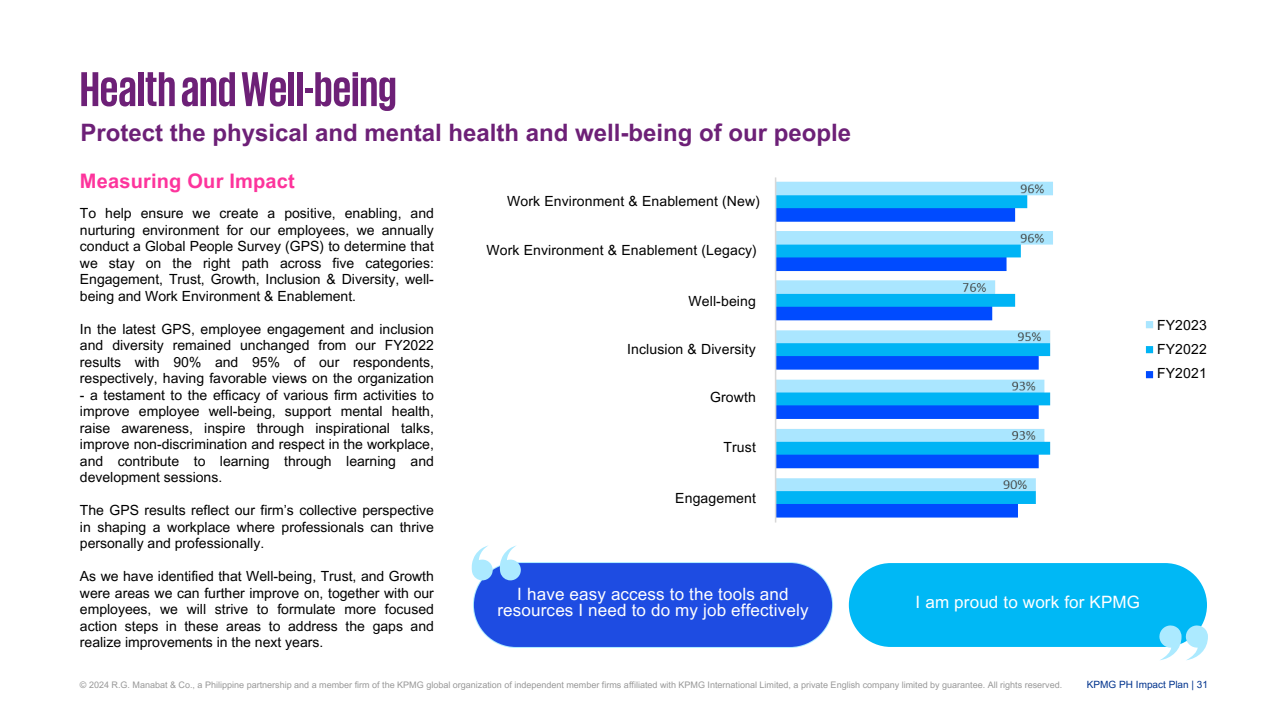
<style>
.page{position:relative;width:1280px;height:720px;background:#fff}
.page>*{position:absolute;margin:0;border:0;box-sizing:border-box;transform-origin:0 0}
.t1{font:700 50px "KPMG";color:#6d2077}
.t2{font:700 24px "Arial MT Pro";color:#6d2077}
.t3{font:700 20px "Arial MT Pro";letter-spacing:.01em;color:#fd349c}
.t4{font:17px/16.5px "Arial MT Pro";letter-spacing:.01em;color:#fff;text-align:center}
.t5{font:14px/16.5px "Arial MT Pro";color:#000;text-align:justify}
.t6{font:10px "Arial MT Pro";color:#00338d}
.t7{font:9px "Arial MT Pro";color:#989898}
</style>
<div class="page">
<svg style="left:473px;top:562px;width:360px;height:86px"></svg>
<div style="left:474px;top:563px;width:358px;height:84px;background:#1e4ce2;border-radius:42px"></div>
<div style="left:849px;top:563px;width:358px;height:84px;background:#00b8f5;border-radius:42px"></div>
<svg style="left:472px;top:545px;width:21px;height:35px"></svg>
<svg style="left:500px;top:545px;width:20px;height:35px"></svg>
<svg style="left:1158px;top:625px;width:49px;height:35px"></svg>
<img style="left:775px;top:177px;width:379px;height:346px">
<h2 class="t1" style="left:80px;top:61px;width:318px">Health and Well-being</h2>
<h3 class="t2" style="left:80px;top:124px;width:772px">Protect the physical and mental health and well-being of our people</h3>
<h6 class="t3" style="left:80px;top:173px;width:216px">Measuring Our Impact</h6>
<h6 class="t5" style="left:80px;top:207px;width:355px">To help ensure we create a positive, enabling, and nurturing environment for our employees, we annually conduct a Global People Survey (GPS) to determine that we stay on the right path across five categories:<br>Engagement, Trust, Growth, Inclusion &amp; Diversity, well&shy;being and Work Environment &amp; Enablement.</h6>
<h6 class="t5" style="left:80px;top:322px;width:355px">In the latest GPS, employee engagement and inclusion and diversity remained unchanged from our FY2022 results with 90% and 95% of our respondents, respectively, having favorable views on the organization</h6>
<h6 class="t5" style="left:80px;top:388px;width:355px">- a testament to the efficacy of various firm activities to improve employee well-being, support mental health, raise awareness, inspire through inspirational talks, improve non-discrimination and respect in the workplace, and contribute to learning through learning and development sessions.</h6>
<h6 class="t5" style="left:80px;top:504px;width:355px">The GPS results reflect our firm’s collective perspective in shaping a workplace where professionals can thrive personally and professionally.</h6>
<h6 class="t5" style="left:80px;top:570px;width:355px">As we have identified that Well-being, Trust, and Growth were areas we can further improve on, together with our employees, we will strive to formulate more focused action steps in these areas to address the gaps and realize improvements in the next years.</h6>
<h6 class="t5" style="left:507px;top:195px;width:254px">Work Environment &amp; Enablement (New)</h6>
<h6 class="t5" style="left:486px;top:244px;width:272px">Work Environment &amp; Enablement (Legacy)</h6>
<p class="t5" style="left:688px;top:294px;width:69px">Well-being</p>
<h5 class="t5" style="left:627px;top:343px;width:130px">Inclusion &amp; Diversity</h5>
<h5 class="t5" style="left:710px;top:390px;width:47px">Growth</h5>
<h5 class="t5" style="left:723px;top:441px;width:34px">Trust</h5>
<p class="t5" style="left:675px;top:492px;width:82px">Engagement</p>
<h6 class="t4" style="left:497px;top:588px;width:312px">I have easy access to the tools and resources I need to do my job effectively</h6>
<h6 class="t4" style="left:915px;top:596px;width:226px">I am proud to work for KPMG</h6>
<p class="t5" style="left:1157px;top:319px;width:51px">FY2023</p>
<h4 class="t5" style="left:1157px;top:343px;width:51px">FY2022</h4>
<p class="t5" style="left:1157px;top:366px;width:51px">FY2021</p>
<h6 class="t7" style="left:80px;top:682px;width:984px">© 2024 R.G. Manabat &amp; Co., a Philippine partnership and a member firm of the KPMG global organization of independent member firms affiliated with KPMG International Limited, a private English company limited by guarantee. All rights reserved.</h6>
<h6 class="t6" style="left:1087px;top:680px;width:122px">KPMG PH Impact Plan | 31</h6>
</div>
